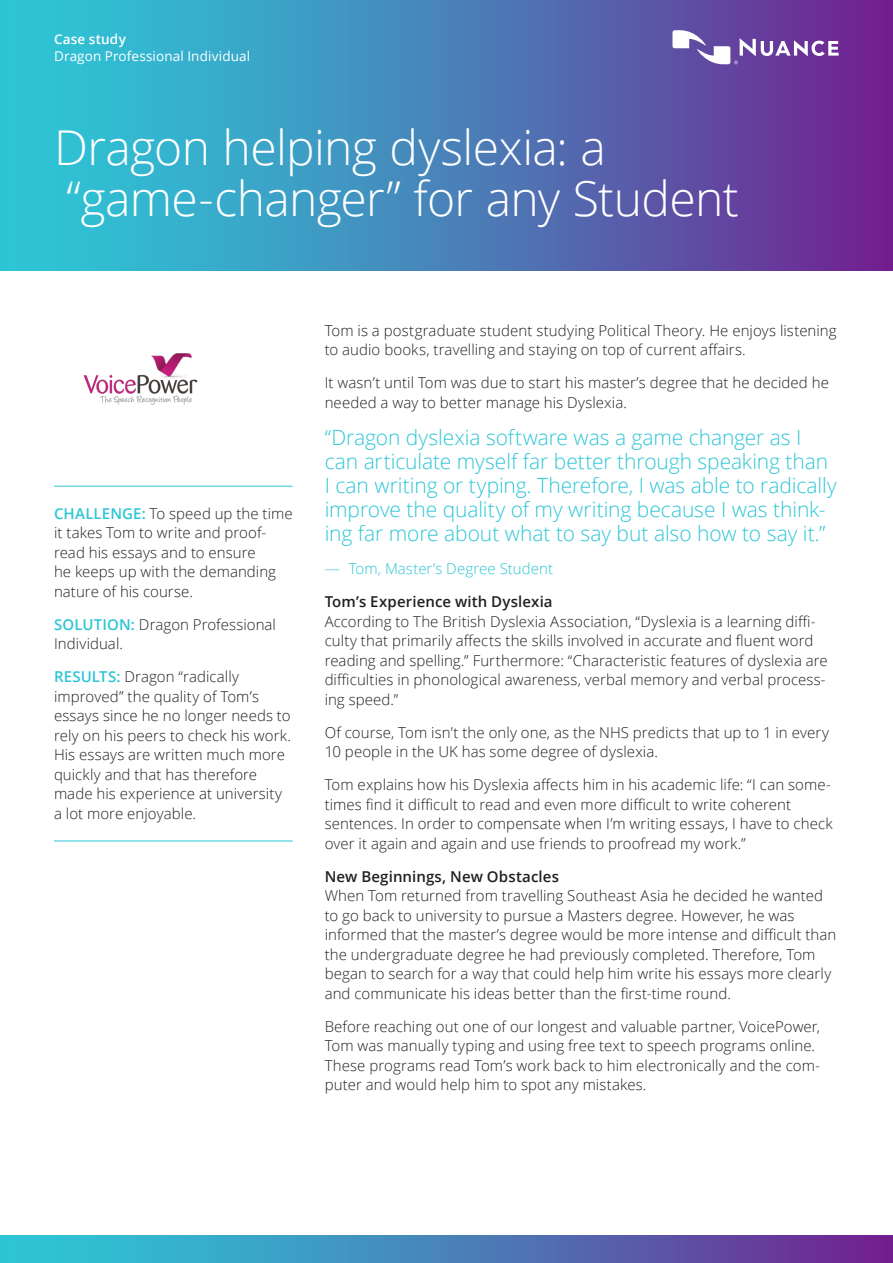
<style>
.page{position:relative;width:893px;height:1263px;background:#fff}
.page>*{position:absolute;margin:0;border:0;box-sizing:border-box;transform-origin:0 0}
.Headline_32_34{font:300 48px "Open Sans";letter-spacing:-.01em;color:#fff}
.Pull_Quote_within_te{font:300 21px/24px "Open Sans";letter-spacing:-.005em;color:#2dc6d6}
.Body_Text_10_13{font:300 15px/19.5px "Open Sans";letter-spacing:.005em;color:#231f20}
.SideBar_Results_text{font:300 15px/19.5px "Open Sans";letter-spacing:.005em;color:#231f20}
.SideBar_Challenge_te{font:300 15px/19.5px "Open Sans";letter-spacing:.005em;color:#231f20}
.Body_Text_Subhead_10{font:600 15px "Open Sans";letter-spacing:.01em;color:#231f20}
.SideBar_Solution_tex{font:300 15px/19.5px "Open Sans";letter-spacing:.005em;color:#231f20}
.t1{font:300 15px "Open Sans";letter-spacing:.005em;color:#2dc6d6}
.Product_Offering_Nam{font:13.5px "Open Sans";letter-spacing:.01em;color:#fff}
.Case_study_9_11{font:600 13.5px "Open Sans";letter-spacing:.015em;color:#fff}
.s1{font-weight:600;color:#2dc6d6}
</style>
<div class="page">
<div style="left:0;top:1236px;width:893px;height:27px;background:linear-gradient(to right,#27d4dc,#6f2692)"></div>
<div style="left:0;top:0;width:893px;height:270px;background:linear-gradient(to right,#27d4dc,#6f2692)"></div>
<svg style="left:672px;top:30px;width:167px;height:34px"></svg>
<img style="left:83px;top:353px;width:115px;height:52px">
<hr style="left:54px;top:486px;width:239px;height:1px;background:#2dc6d6">
<hr style="left:54px;top:840px;width:239px;height:1px;background:#2dc6d6">
<p class="Case_study_9_11" style="left:54px;top:30px;width:73px">Case study</p>
<p class="Product_Offering_Nam" style="left:54px;top:47px;width:198px">Dragon Professional Individual</p>
<p class="Headline_32_34" style="left:54px;top:115px;width:553px">Dragon helping dyslexia: a</p>
<p class="Headline_32_34" style="left:66px;top:166px;width:674px">“game-changer” for any Student</p>
<p class="SideBar_Challenge_te" style="left:54px;top:503px;width:240px"><span class="s1">CHALLENGE:</span> To speed up the time it takes Tom to write and proof&shy;read his essays and to ensure<br>he keeps up with the demanding nature of his course.</p>
<p class="SideBar_Solution_tex" style="left:54px;top:614px;width:223px"><span class="s1">SOLUTION:</span> Dragon Professional<br>Individual.</p>
<p class="SideBar_Results_text" style="left:54px;top:667px;width:238px"><span class="s1">RESULTS:</span> Dragon “radically improved” the quality of Tom’s essays since he no longer needs to rely on his peers to check his work.<br>His essays are written much more quickly and that has therefore made his experience at university a lot more enjoyable.</p>
<p class="Body_Text_10_13" style="left:325px;top:320px;width:513px">Tom is a postgraduate student studying Political Theory. He enjoys listening to audio books, travelling and staying on top of current affairs.</p>
<p class="Body_Text_10_13" style="left:325px;top:372px;width:506px">It wasn’t until Tom was due to start his master’s degree that he decided he needed a way to better manage his Dyslexia.</p>
<p class="Pull_Quote_within_te" style="left:325px;top:425px;width:514px">“Dragon dyslexia software was a game changer as I can articulate myself far better through speaking than I can writing or typing. Therefore, I was able to radically improve the quality of my writing because I was think&shy;ing far more about what to say but also how to say it.”</p>
<p class="t1" style="left:325px;top:558px;width:230px">— Tom, Master’s Degree Student</p>
<p class="Body_Text_Subhead_10" style="left:325px;top:591px;width:229px">Tom’s Experience with Dyslexia</p>
<p class="Body_Text_10_13" style="left:325px;top:611px;width:505px">According to The British Dyslexia Association, “Dyslexia is a learning diffi&shy;culty that primarily affects the skills involved in accurate and fluent word reading and spelling.” Furthermore: “Characteristic features of dyslexia are difficulties in phonological awareness, verbal memory and verbal process&shy;ing speed.”</p>
<p class="Body_Text_10_13" style="left:325px;top:722px;width:506px">Of course, Tom isn’t the only one, as the NHS predicts that up to 1 in every<br>10 people in the UK has some degree of dyslexia.</p>
<p class="Body_Text_10_13" style="left:325px;top:774px;width:509px">Tom explains how his Dyslexia affects him in his academic life: “I can some&shy;times find it difficult to read and even more difficult to write coherent sentences. In order to compensate when I’m writing essays, I have to check over it again and again and use friends to proofread my work.”</p>
<p class="Body_Text_Subhead_10" style="left:325px;top:866px;width:236px">New Beginnings, New Obstacles</p>
<p class="Body_Text_10_13" style="left:325px;top:885px;width:513px">When Tom returned from travelling Southeast Asia he decided he wanted to go back to university to pursue a Masters degree. However, he was informed that the master’s degree would be more intense and difficult than the undergraduate degree he had previously completed. Therefore, Tom began to search for a way that could help him write his essays more clearly and communicate his ideas better than the first-time round.</p>
<p class="Body_Text_10_13" style="left:325px;top:1016px;width:497px">Before reaching out one of our longest and valuable partner, VoicePower, Tom was manually typing and using free text to speech programs online.<br>These programs read Tom’s work back to him electronically and the com&shy;puter and would help him to spot any mistakes.</p>
</div>
